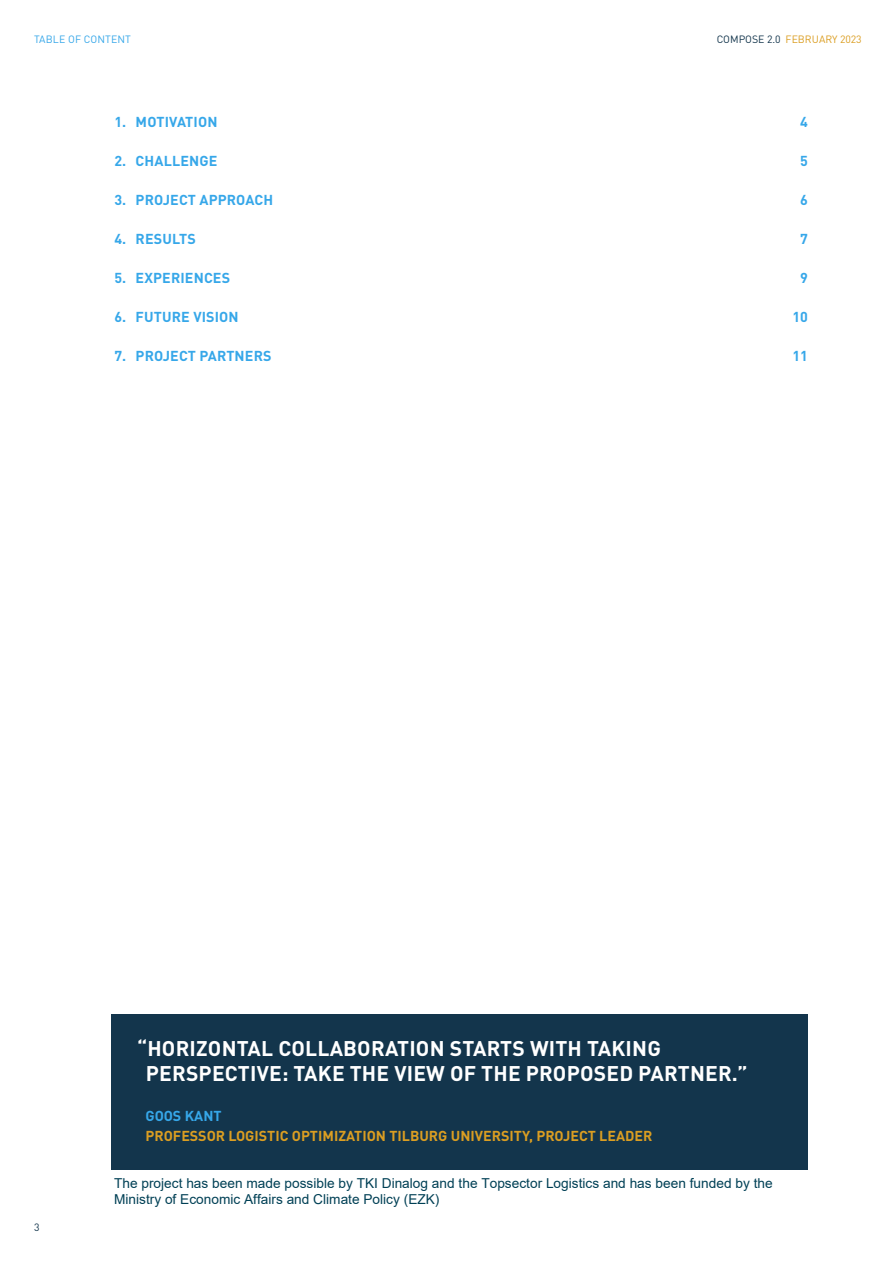
<style>
.page{position:relative;width:893px;height:1263px;background:#fff}
.page>*{position:absolute;margin:0;border:0;box-sizing:border-box;transform-origin:0 0}
.t1{font:700 21px/25.5px "DINOT";letter-spacing:.01em;color:#fff}
.platte_tekst{font:700 14.25px "DINOT";letter-spacing:.01em;color:#36a7e9}
.t2{font:700 14.25px "DINOT";color:#db9e22}
.t3{font:13.65px/16.4px "Arial";color:#004055}
.t4{font:10.5px "DINOT";color:#db9e22}
.t5{font:10.5px "DINOT";letter-spacing:.01em;color:#36a7e9}
.t6{font:10.5px "DINOT";color:#13354c}
.s1{color:#13354c}
</style>
<div class="page">
<div style="left:112px;top:1014px;width:696px;height:155px;background:#13354c"></div>
<p class="t5" style="left:34px;top:33px;width:98px">TABLE OF CONTENT</p>
<p class="t4" style="left:717px;top:33px;width:147px"><span class="s1">COMPOSE 2.0</span> FEBRUARY 2023</p>
<p class="platte_tekst" style="left:114px;top:112px;width:105px">1. MOTIVATION</p>
<p class="platte_tekst" style="left:114px;top:151px;width:105px">2. CHALLENGE</p>
<p class="platte_tekst" style="left:114px;top:190px;width:160px">3. PROJECT APPROACH</p>
<p class="platte_tekst" style="left:114px;top:229px;width:83px">4. RESULTS</p>
<p class="platte_tekst" style="left:114px;top:268px;width:117px">5. EXPERIENCES</p>
<p class="platte_tekst" style="left:114px;top:307px;width:126px">6. FUTURE VISION</p>
<p class="platte_tekst" style="left:114px;top:346px;width:159px">7. PROJECT PARTNERS</p>
<p class="platte_tekst" style="left:800px;top:112px;width:9px">4</p>
<p class="platte_tekst" style="left:800px;top:151px;width:9px">5</p>
<p class="platte_tekst" style="left:800px;top:190px;width:9px">6</p>
<p class="platte_tekst" style="left:800px;top:229px;width:9px">7</p>
<p class="platte_tekst" style="left:800px;top:268px;width:9px">9</p>
<p class="platte_tekst" style="left:792px;top:307px;width:17px">10</p>
<p class="platte_tekst" style="left:792px;top:346px;width:17px">11</p>
<p class="t6" style="left:34px;top:1220px;width:7px">3</p>
<p class="t1" style="left:146px;top:1035px;width:603px;text-indent:-9px">“HORIZONTAL COLLABORATION STARTS WITH TAKING<br>PERSPECTIVE: TAKE THE VIEW OF THE PROPOSED PARTNER.”</p>
<p class="platte_tekst" style="left:146px;top:1107px;width:78px">GOOS KANT</p>
<p class="t2" style="left:146px;top:1126px;width:508px">PROFESSOR LOGISTIC OPTIMIZATION TILBURG UNIVERSITY, PROJECT LEADER</p>
<p class="t3" style="left:114px;top:1174px;width:660px">The project has been made possible by TKI Dinalog and the Topsector Logistics and has been funded by the<br>Ministry of Economic Affairs and Climate Policy (EZK)</p>
</div>
